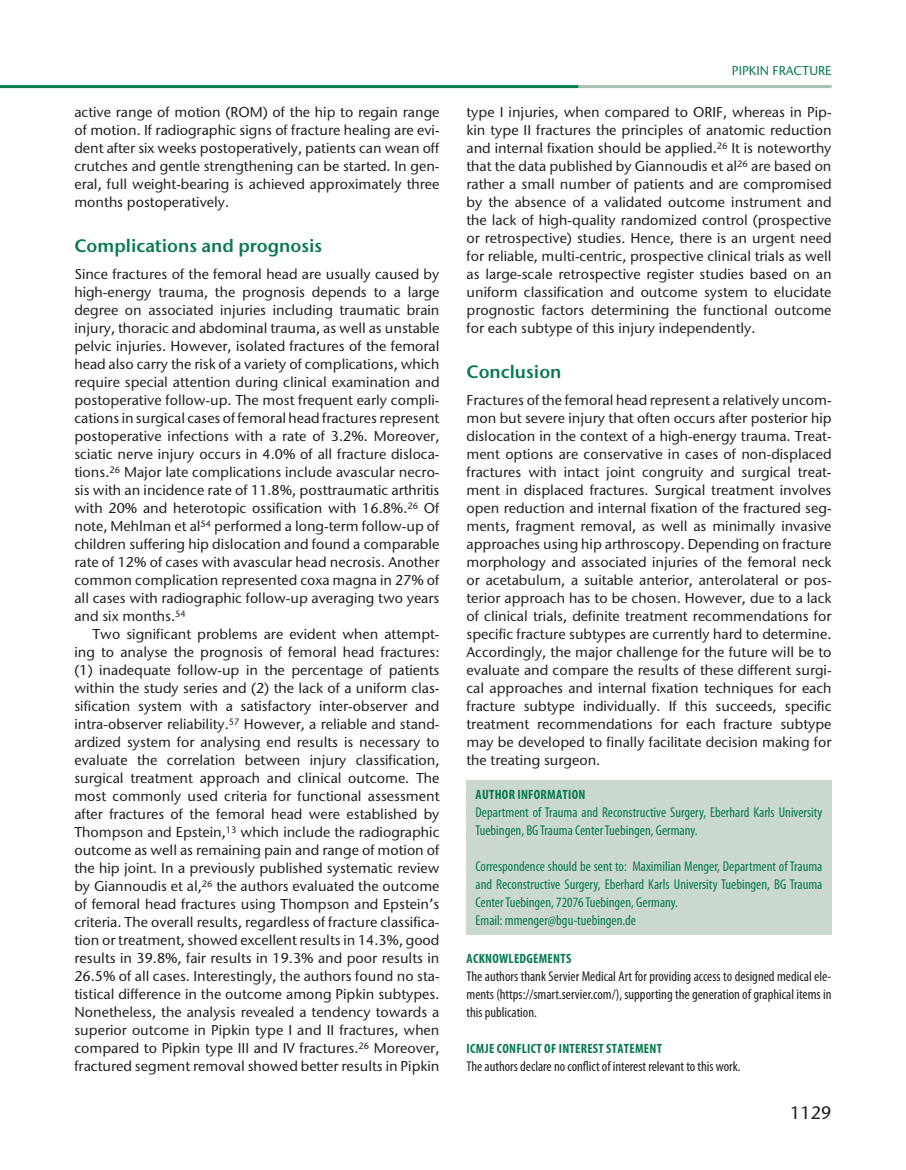
<style>
.page{position:relative;width:906px;height:1170px;background:#fff}
.page>*{position:absolute;margin:0;border:0;box-sizing:border-box;transform-origin:0 0}
.t1{font:600 18px "Stone Sans ITC Pro";color:#077a4e}
.t2{font:500 18px "Stone Sans ITC Pro";color:#231f20}
.t3{font:500 14.25px/18px "Stone Sans ITC Pro";color:#231f20;text-align:justify}
.t4{font:condensed 14.25px/18px "Myriad Pro";color:#077a4e}
.t5{font:condensed 14.25px/18px "Myriad Pro";color:#231f20;text-align:justify}
.t6{font:700 condensed 13.5px "Myriad Pro";letter-spacing:.02em;color:#077a4e}
.t7{font:500 12.75px "Stone Sans ITC Pro";color:#077a4e}
</style>
<div class="page">
<hr style="left:578px;top:85px;width:253px;height:3px;background:#a9c1b0">
<hr style="left:0;top:85px;width:578px;height:3px;background:#077a4e">
<div style="left:466px;top:780px;width:365px;height:154px;background:#cad8cd"></div>
<p class="t3" style="left:74px;top:103px;width:366px">active range of motion (ROM) of the hip to regain range of motion. If radiographic signs of fracture healing are evi&shy;dent after six weeks postoperatively, patients can wean off crutches and gentle strengthening can be started. In gen&shy;eral, full weight-bearing is achieved approximately three months postoperatively.</p>
<p class="t1" style="left:74px;top:234px;width:249px">Complications and prognosis</p>
<p class="t3" style="left:74px;top:265px;width:367px">Since fractures of the femoral head are usually caused by high-energy trauma, the prognosis depends to a large degree on associated injuries including traumatic brain injury, thoracic and abdominal trauma, as well as unstable pelvic injuries. However, isolated fractures of the femoral head also carry the risk of a variety of complications, which require special attention during clinical examination and postoperative follow-up. The most frequent early compli&shy;cations in surgical cases of femoral head fractures represent postoperative infections with a rate of 3.2%. Moreover, sciatic nerve injury occurs in 4.0% of all fracture disloca&shy;tions.<sup>26</sup> Major late complications include avascular necro&shy;sis with an incidence rate of 11.8%, posttraumatic arthritis with 20% and heterotopic ossification with 16.8%.<sup>26</sup> Of note, Mehlman et al<sup>54</sup> performed a long-term follow-up of children suffering hip dislocation and found a comparable rate of 12% of cases with avascular head necrosis. Another common complication represented coxa magna in 27% of all cases with radiographic follow-up averaging two years and six months.<sup>54</sup></p>
<p class="t3" style="left:74px;top:625px;width:366px;text-indent:18px">Two significant problems are evident when attempt&shy;ing to analyse the prognosis of femoral head fractures: (1) inadequate follow-up in the percentage of patients within the study series and (2) the lack of a uniform clas&shy;sification system with a satisfactory inter-observer and intra-observer reliability.<sup>57</sup> However, a reliable and stand&shy;ardized system for analysing end results is necessary to evaluate the correlation between injury classification, surgical treatment approach and clinical outcome. The most commonly used criteria for functional assessment after fractures of the femoral head were established by Thompson and Epstein,<sup>13</sup> which include the radiographic outcome as well as remaining pain and range of motion of the hip joint. In a previously published systematic review by Giannoudis et al,<sup>26</sup> the authors evaluated the outcome of femoral head fractures using Thompson and Epstein’s criteria. The overall results, regardless of fracture classifica&shy;tion or treatment, showed excellent results in 14.3%, good results in 39.8%, fair results in 19.3% and poor results in 26.5% of all cases. Interestingly, the authors found no sta&shy;tistical difference in the outcome among Pipkin subtypes.<br>Nonetheless, the analysis revealed a tendency towards a superior outcome in Pipkin type I and II fractures, when compared to Pipkin type III and IV fractures.<sup>26</sup> Moreover, fractured segment removal showed better results in Pipkin</p>
<p class="t7" style="left:732px;top:63px;width:13px">Pipki</p>
<p class="t7" style="left:760px;top:63px;width:21px">n fract</p>
<p class="t7" style="left:809px;top:63px;width:16px">ure</p>
<p class="t3" style="left:466px;top:103px;width:366px">type I injuries, when compared to ORIF, whereas in Pip&shy;kin type II fractures the principles of anatomic reduction and internal fixation should be applied.<sup>26</sup> It is noteworthy that the data published by Giannoudis et al<sup>26</sup> are based on rather a small number of patients and are compromised by the absence of a validated outcome instrument and the lack of high-quality randomized control (prospective or retrospective) studies. Hence, there is an urgent need for reliable, multi-centric, prospective clinical trials as well as large-scale retrospective register studies based on an uniform classification and outcome system to elucidate prognostic factors determining the functional outcome for each subtype of this injury independently.</p>
<p class="t1" style="left:466px;top:360px;width:97px">Conclusion</p>
<p class="t3" style="left:466px;top:391px;width:367px">Fractures of the femoral head represent a relatively uncom&shy;mon but severe injury that often occurs after posterior hip dislocation in the context of a high-energy trauma. Treat&shy;ment options are conservative in cases of non-displaced fractures with intact joint congruity and surgical treat&shy;ment in displaced fractures. Surgical treatment involves open reduction and internal fixation of the fractured seg&shy;ments, fragment removal, as well as minimally invasive approaches using hip arthroscopy. Depending on fracture morphology and associated injuries of the femoral neck or acetabulum, a suitable anterior, anterolateral or pos&shy;terior approach has to be chosen. However, due to a lack of clinical trials, definite treatment recommendations for specific fracture subtypes are currently hard to determine.<br>Accordingly, the major challenge for the future will be to evaluate and compare the results of these different surgi&shy;cal approaches and internal fixation techniques for each fracture subtype individually. If this succeeds, specific treatment recommendations for each fracture subtype may be developed to finally facilitate decision making for the treating surgeon.</p>
<p class="t6" style="left:475px;top:786px;width:111px">AUTHOR INFORMATION</p>
<p class="t4" style="left:475px;top:803px;width:348px">Department of Trauma and Reconstructive Surgery, Eberhard Karls University<br>Tuebingen, BG Trauma Center Tuebingen, Germany.</p>
<p class="t4" style="left:475px;top:857px;width:348px">Correspondence should be sent to: Maximilian Menger, Department of Trauma and Reconstructive Surgery, Eberhard Karls University Tuebingen, BG Trauma Center Tuebingen, 72076 Tuebingen, Germany.<br>Email: mmenger@bgu-tuebingen.de</p>
<p class="t6" style="left:466px;top:950px;width:106px">ACKNOWLEDGEMENTS</p>
<p class="t5" style="left:466px;top:967px;width:366px">The authors thank Servier Medical Art for providing access to designed medical ele&shy;ments (https://smart.servier.com/), supporting the generation of graphical items in this publication.</p>
<p class="t6" style="left:466px;top:1040px;width:197px">ICMJE CONFLICT OF INTEREST STATEMENT</p>
<p class="t5" style="left:466px;top:1057px;width:276px">The authors declare no conflict of interest relevant to this work.</p>
<p class="t2" style="left:790px;top:1101px;width:43px">1129</p>
</div>
